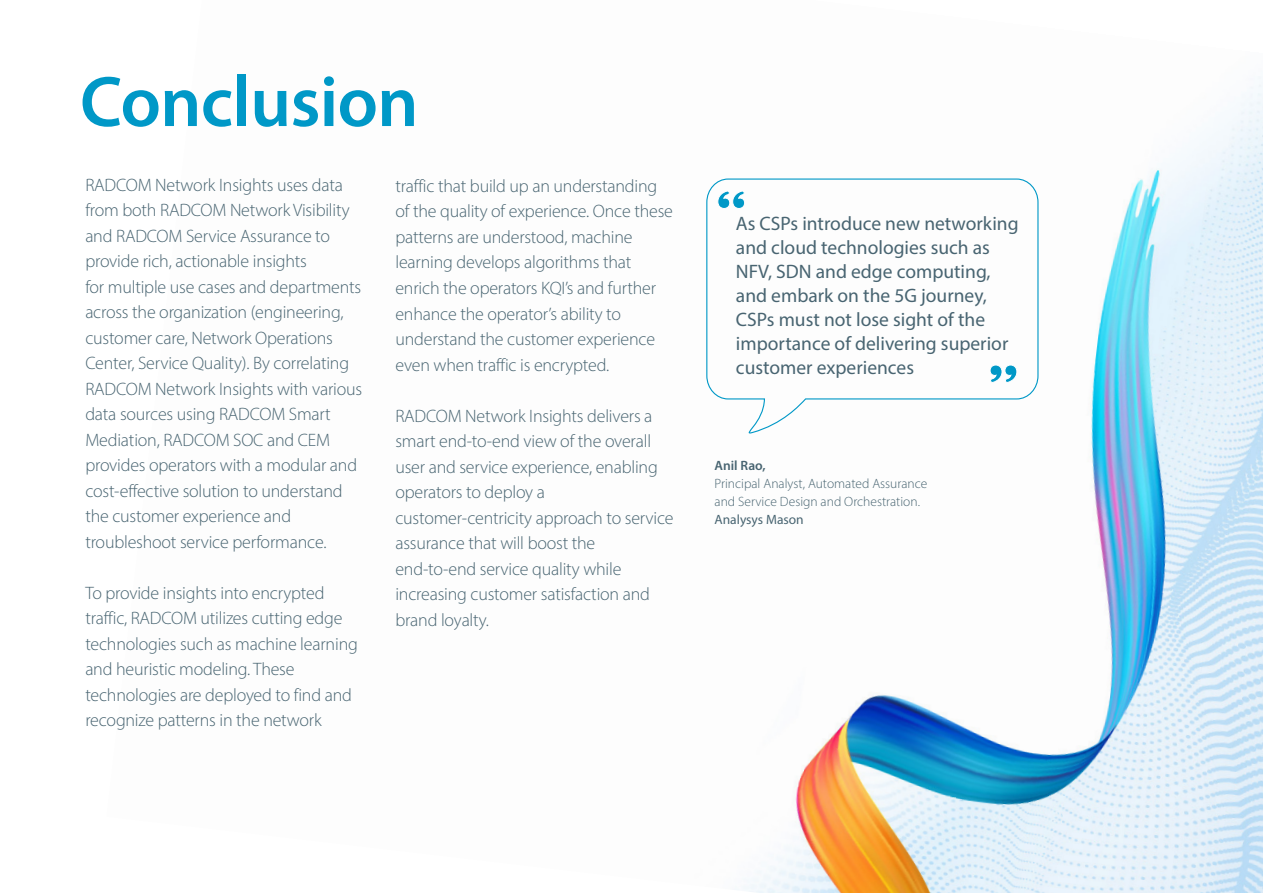
<style>
.page{position:relative;width:1263px;height:893px;background:#fff}
.page>*{position:absolute;margin:0;border:0;box-sizing:border-box;transform-origin:0 0}
.t1{font:600 72px "Myriad Pro";letter-spacing:-.01em;color:#0098c7}
.t2{font:19.5px/24px "Myriad Pro";color:#486471}
.t3{font:300 18px/25.5px "Myriad Pro";letter-spacing:-.01em;color:#486471}
.t4{font:300 13.5px/18px "Myriad Pro";color:#486471}
.t5{font:13.5px "Myriad Pro";color:#486471}
.t6{font:600 13.5px "Myriad Pro";color:#486471}
</style>
<div class="page">
<img style="left:743px;top:77px;width:520px;height:816px">
<svg style="left:706px;top:178px;width:333px;height:258px"></svg>
<svg style="left:717px;top:190px;width:28px;height:19px"></svg>
<svg style="left:989px;top:364px;width:28px;height:20px"></svg>
<h1 class="t1" style="left:80px;top:56px;width:340px">Conclusion</h1>
<p class="t3" style="left:85px;top:172px;width:278px">RADCOM Network Insights uses data from both RADCOM Network Visibility and RADCOM Service Assurance to provide rich, actionable insights<br>for multiple use cases and departments across the organization (engineering, customer care, Network Operations Center, Service Quality). By correlating RADCOM Network Insights with various data sources using RADCOM Smart Mediation, RADCOM SOC and CEM provides operators with a modular and cost-effective solution to understand the customer experience and troubleshoot service performance.</p>
<p class="t3" style="left:85px;top:580px;width:274px">To provide insights into encrypted traffic, RADCOM utilizes cutting edge technologies such as machine learning and heuristic modeling. These technologies are deployed to find and recognize patterns in the network</p>
<p class="t3" style="left:395px;top:173px;width:279px">traffic that build up an understanding of the quality of experience. Once these patterns are understood, machine learning develops algorithms that enrich the operators KQI’s and further enhance the operator’s ability to understand the customer experience even when traffic is encrypted.</p>
<p class="t3" style="left:395px;top:403px;width:280px">RADCOM Network Insights delivers a smart end-to-end view of the overall user and service experience, enabling operators to deploy a customer-centricity approach to service assurance that will boost the end-to-end service quality while increasing customer satisfaction and brand loyalty.</p>
<p class="t2" style="left:736px;top:211px;width:284px">As CSPs introduce new networking and cloud technologies such as<br>NFV, SDN and edge computing, and embark on the 5G journey,<br>CSPs must not lose sight of the importance of delivering superior customer experiences</p>
<p class="t6" style="left:715px;top:456px;width:53px">Anil Rao,</p>
<p class="t4" style="left:715px;top:474px;width:214px">Principal Analyst, Automated Assurance and Service Design and Orchestration.</p>
<p class="t5" style="left:715px;top:511px;width:91px">Analysys Mason</p>
</div>
